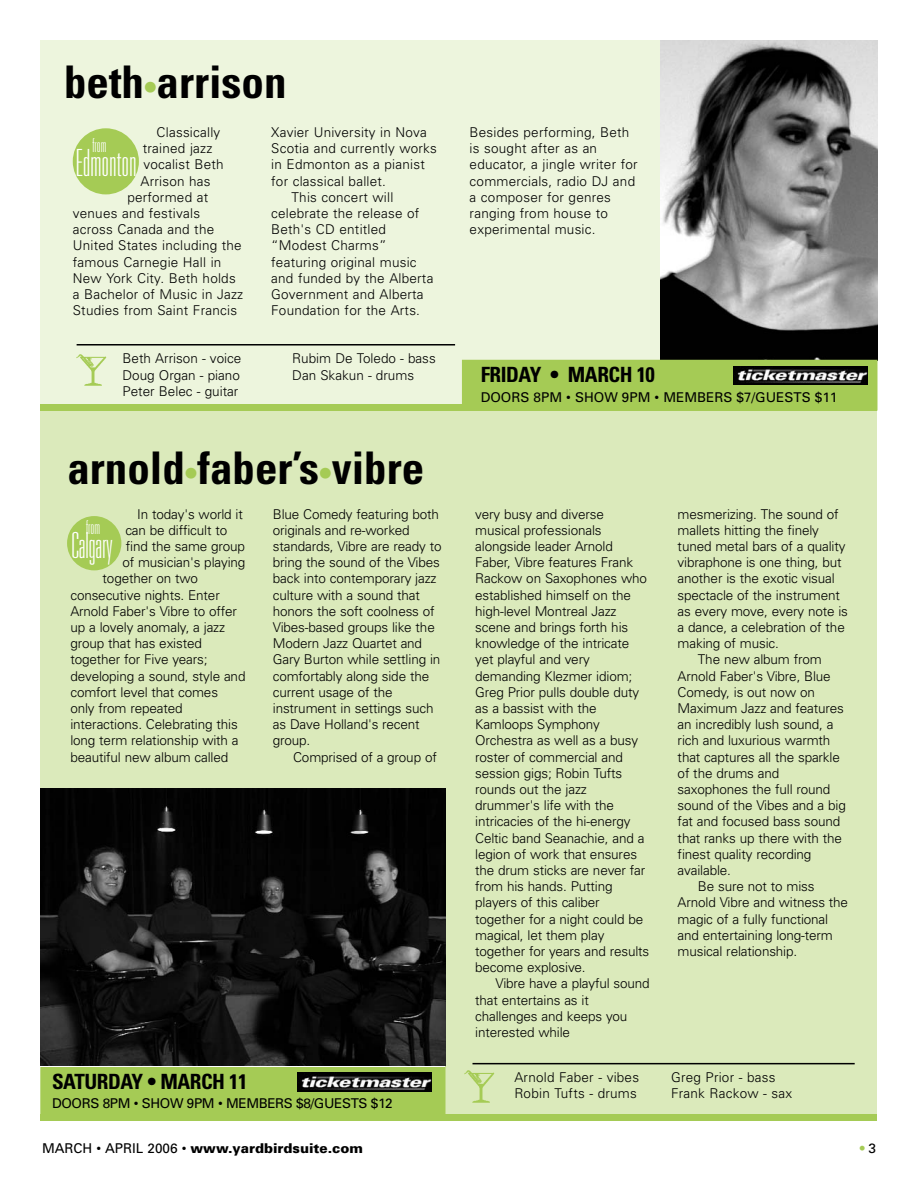
<style>
.page{position:relative;width:918px;height:1188px;background:#fff}
.page>*{position:absolute;margin:0;border:0;box-sizing:border-box;transform-origin:0 0}
.t1{font:700 condensed 45px "Univers";color:#000}
.t2{font:100 ultra-condensed 37.5px "Univers";color:#fff}
.t3{font:100 ultra-condensed 36px "Univers";letter-spacing:-.005em;color:#fff}
.t4{font:700 condensed 21px "Univers";letter-spacing:-.02em;color:#000}
.t5{font:100 ultra-condensed 19.2px "Univers";color:#fff}
.t6{font:300 13.5px/16.2px "Univers";letter-spacing:-.01em;color:#000}
.t7{font:300 13.5px/16.2px "Univers";letter-spacing:.015em;color:#000}
.t8{font:13.5px "Univers";letter-spacing:-.015em;color:#000}
.t9{font:900 13.5px "Univers";color:#000}
.t10{font:700 condensed 13.5px "Univers";color:#a5cb55}
.s1{font-size:30px;color:#a5cb55}
.s2{font-weight:400}
.s3{font-weight:400;font-stretch:normal;color:#000}
</style>
<div class="page">
<div style="left:40px;top:40px;width:838px;height:1080px;background:#edf5dd"></div>
<img style="left:77px;top:354px;width:30px;height:32px">
<img style="left:661px;top:40px;width:217px;height:321px">
<div style="left:73px;top:128px;width:66px;height:66px;background:#a5cb55;border-radius:50%"></div>
<div style="left:40px;top:408px;width:838px;height:708px;background:#dbeabb"></div>
<div style="left:41px;top:1065px;width:404px;height:49px;background:#a5cb55"></div>
<div style="left:40px;top:1064px;width:405px;height:51px;border:1px solid #a5cb55"></div>
<div style="left:40px;top:1115px;width:838px;height:6px;background:#a5cb55"></div>
<div style="left:40px;top:404px;width:838px;height:7px;background:#a5cb55"></div>
<img style="left:40px;top:788px;width:406px;height:278px">
<img style="left:298px;top:1073px;width:134px;height:19px">
<div style="left:67px;top:516px;width:54px;height:54px;background:#a5cb55;border-radius:50%"></div>
<div style="left:463px;top:360px;width:414px;height:50px;background:#a5cb55"></div>
<img style="left:733px;top:366px;width:135px;height:19px">
<hr style="left:77px;top:344px;width:378px;height:2px;background:#000">
<img style="left:465px;top:1071px;width:30px;height:31px">
<hr style="left:472px;top:1063px;width:383px;height:1px;background:#000">
<h1 class="t1" style="left:64px;top:65px;width:224px">beth<span class="s1">•</span>arrison</h1>
<p class="t7" style="left:157px;top:125px;width:65px">Classically</p>
<p class="t7" style="left:143px;top:141px;width:71px">trained jazz</p>
<p class="t7" style="left:143px;top:158px;width:82px">vocalist Beth</p>
<p class="t7" style="left:140px;top:174px;width:72px">Arrison has</p>
<p class="t7" style="left:127px;top:190px;width:82px">performed at</p>
<p class="t7" style="left:73px;top:206px;width:129px">venues and festivals</p>
<p class="t7" style="left:73px;top:222px;width:143px">across Canada and the</p>
<p class="t7" style="left:73px;top:239px;width:170px">United States including the</p>
<p class="t7" style="left:73px;top:255px;width:150px">famous Carnegie Hall in</p>
<p class="t7" style="left:73px;top:271px;width:164px">New York City. Beth holds</p>
<p class="t7" style="left:73px;top:287px;width:172px">a Bachelor of Music in Jazz</p>
<p class="t7" style="left:73px;top:303px;width:166px">Studies from Saint Francis</p>
<h3 class="t5" style="left:92px;top:138px;width:16px">from</h3>
<h2 class="t2" style="left:76px;top:149px;width:63px">Edmonton</h2>
<p class="t7" style="left:271px;top:125px;width:157px">Xavier University in Nova</p>
<p class="t7" style="left:271px;top:141px;width:167px">Scotia and currently works</p>
<p class="t7" style="left:271px;top:158px;width:155px">in Edmonton as a pianist</p>
<p class="t7" style="left:271px;top:174px;width:116px">for classical ballet.</p>
<p class="t7" style="left:292px;top:190px;width:103px">This concert will</p>
<p class="t7" style="left:271px;top:206px;width:150px">celebrate the release of</p>
<p class="t7" style="left:271px;top:222px;width:116px">Beth's CD entitled</p>
<p class="t7" style="left:271px;top:239px;width:117px">“Modest Charms”</p>
<p class="t7" style="left:271px;top:255px;width:147px">featuring original music</p>
<p class="t7" style="left:271px;top:271px;width:164px">and funded by the Alberta</p>
<p class="t7" style="left:271px;top:287px;width:154px">Government and Alberta</p>
<p class="t7" style="left:271px;top:303px;width:150px">Foundation for the Arts.</p>
<p class="t6" style="left:123px;top:352px;width:120px;text-align:justify">Beth Arrison - voice Doug Organ - piano Peter Belec - guitar</p>
<p class="t6" style="left:292px;top:352px;width:145px">Rubim De Toledo - bass<br>Dan Skakun - drums</p>
<h1 class="t1" style="left:68px;top:451px;width:358px">arnold<span class="s1">•</span>faber’s<span class="s1">•</span>vibre</h1>
<p class="t6" style="left:137px;top:507px;width:107px">In today's world it</p>
<p class="t6" style="left:125px;top:523px;width:103px">can be difficult to</p>
<p class="t6" style="left:126px;top:539px;width:121px">find the same group</p>
<p class="t6" style="left:122px;top:556px;width:125px">of musician's playing</p>
<p class="t6" style="left:103px;top:572px;width:97px">together on two</p>
<p class="t6" style="left:70px;top:588px;width:151px">consecutive nights. Enter</p>
<p class="t6" style="left:70px;top:604px;width:168px">Arnold Faber's Vibre to offer</p>
<p class="t6" style="left:70px;top:620px;width:156px">up a lovely anomaly, a jazz</p>
<p class="t6" style="left:70px;top:637px;width:133px">group that has existed</p>
<p class="t6" style="left:70px;top:653px;width:139px">together for Five years;</p>
<p class="t6" style="left:70px;top:669px;width:177px">developing a sound, style and</p>
<p class="t6" style="left:70px;top:685px;width:149px">comfort level that comes</p>
<p class="t6" style="left:70px;top:701px;width:114px">only from repeated</p>
<p class="t6" style="left:70px;top:718px;width:169px">interactions. Celebrating this</p>
<p class="t6" style="left:70px;top:734px;width:170px">long term relationship with a</p>
<p class="t6" style="left:70px;top:750px;width:159px">beautiful new album called</p>
<h3 class="t5" style="left:86px;top:520px;width:16px">from</h3>
<h3 class="t3" style="left:72px;top:532px;width:42px">Calgary</h3>
<p class="t6" style="left:273px;top:507px;width:170px">Blue Comedy featuring both originals and re-worked standards, Vibre are ready to bring the sound of the Vibes back into contemporary jazz culture with a sound that honors the soft coolness of<br>Vibes-based groups like the<br>Modern Jazz Quartet and<br>Gary Burton while settling in comfortably along side the current usage of the instrument in settings such as Dave Holland's recent group.</p>
<p class="t6" style="left:293px;top:750px;width:145px">Comprised of a group of</p>
<h3 class="t4" style="left:52px;top:1074px;width:197px">SATURDAY • MARCH 11</h3>
<p class="t8" style="left:52px;top:1099px;width:342px">DOORS 8PM • SHOW 9PM • MEMBERS $8/GUESTS $12</p>
<p class="t7" style="left:470px;top:125px;width:170px">Besides performing, Beth is sought after as an educator, a jingle writer for commercials, radio DJ and a composer for genres ranging from house to experimental music.</p>
<h3 class="t4" style="left:481px;top:367px;width:176px">FRIDAY • MARCH 10</h3>
<p class="t8" style="left:481px;top:392px;width:358px">DOORS 8PM • SHOW 9PM • MEMBERS $7/GUESTS $11</p>
<p class="t6" style="left:475px;top:507px;width:176px">very busy and diverse musical professionals alongside leader Arnold<br>Faber, Vibre features Frank<br>Rackow on Saxophones who established himself on the high-level Montreal Jazz scene and brings forth his knowledge of the intricate yet playful and very demanding Klezmer idiom;<br>Greg Prior pulls double duty as a bassist with the<br>Kamloops Symphony<br>Orchestra as well as a busy roster of commercial and session gigs; Robin Tufts rounds out the jazz drummer's life with the intricacies of the hi-energy<br>Celtic band Seanachie, and a legion of work that ensures the drum sticks are never far from his hands. Putting players of this caliber together for a night could be magical, let them play together for years and results become explosive.</p>
<p class="t6" style="left:475px;top:977px;width:176px;text-indent:20px">Vibre have a playful sound that entertains as it challenges and keeps you interested while</p>
<p class="t6" style="left:678px;top:507px;width:163px">mesmerizing. The sound of</p>
<p class="t6" style="left:678px;top:523px;width:143px">mallets hitting the finely</p>
<p class="t6" style="left:678px;top:539px;width:169px">tuned metal bars of a quality</p>
<p class="t6" style="left:678px;top:556px;width:165px">vibraphone is one thing, but</p>
<p class="t6" style="left:678px;top:572px;width:159px">another is the exotic visual</p>
<p class="t6" style="left:678px;top:588px;width:164px">spectacle of the instrument</p>
<p class="t6" style="left:678px;top:604px;width:172px">as every move, every note is</p>
<p class="t6" style="left:678px;top:620px;width:169px">a dance, a celebration of the</p>
<p class="t6" style="left:678px;top:637px;width:103px">making of music.</p>
<p class="t6" style="left:698px;top:653px;width:125px">The new album from</p>
<p class="t6" style="left:678px;top:669px;width:155px">Arnold Faber's Vibre, Blue</p>
<p class="t6" style="left:678px;top:685px;width:139px">Comedy, is out now on</p>
<p class="t6" style="left:678px;top:701px;width:168px">Maximum Jazz and features</p>
<p class="t6" style="left:678px;top:718px;width:157px">an incredibly lush sound, a</p>
<p class="t6" style="left:678px;top:734px;width:154px">rich and luxurious warmth</p>
<p class="t6" style="left:678px;top:750px;width:164px">that captures all the sparkle</p>
<p class="t6" style="left:678px;top:766px;width:103px">of the drums and</p>
<p class="t6" style="left:678px;top:782px;width:154px">saxophones the full round</p>
<p class="t6" style="left:678px;top:799px;width:170px">sound of the Vibes and a big</p>
<p class="t6" style="left:678px;top:815px;width:164px">fat and focused bass sound</p>
<p class="t6" style="left:678px;top:831px;width:166px">that ranks up there with the</p>
<p class="t6" style="left:678px;top:847px;width:135px">finest quality recording</p>
<p class="t6" style="left:678px;top:863px;width:55px">available.</p>
<p class="t6" style="left:698px;top:880px;width:118px">Be sure not to miss</p>
<p class="t6" style="left:678px;top:896px;width:172px">Arnold Vibre and witness the</p>
<p class="t6" style="left:678px;top:912px;width:152px">magic of a fully functional</p>
<p class="t6" style="left:678px;top:928px;width:157px">and entertaining long-term</p>
<p class="t6" style="left:678px;top:944px;width:121px">musical relationship.</p>
<p class="t7" style="left:514px;top:1070px;width:126px">Arnold Faber - vibes<br>Robin Tufts - drums</p>
<p class="t7" style="left:671px;top:1070px;width:123px">Greg Prior - bass<br>Frank Rackow - sax</p>
<p class="t9" style="left:42px;top:1143px;width:323px"><span class="s2">MARCH • APRIL 2006 •</span> www.yardbirdsuite.com</p>
<p class="t10" style="left:860px;top:1143px;width:18px">•<span class="s3">3</span></p>
</div>
